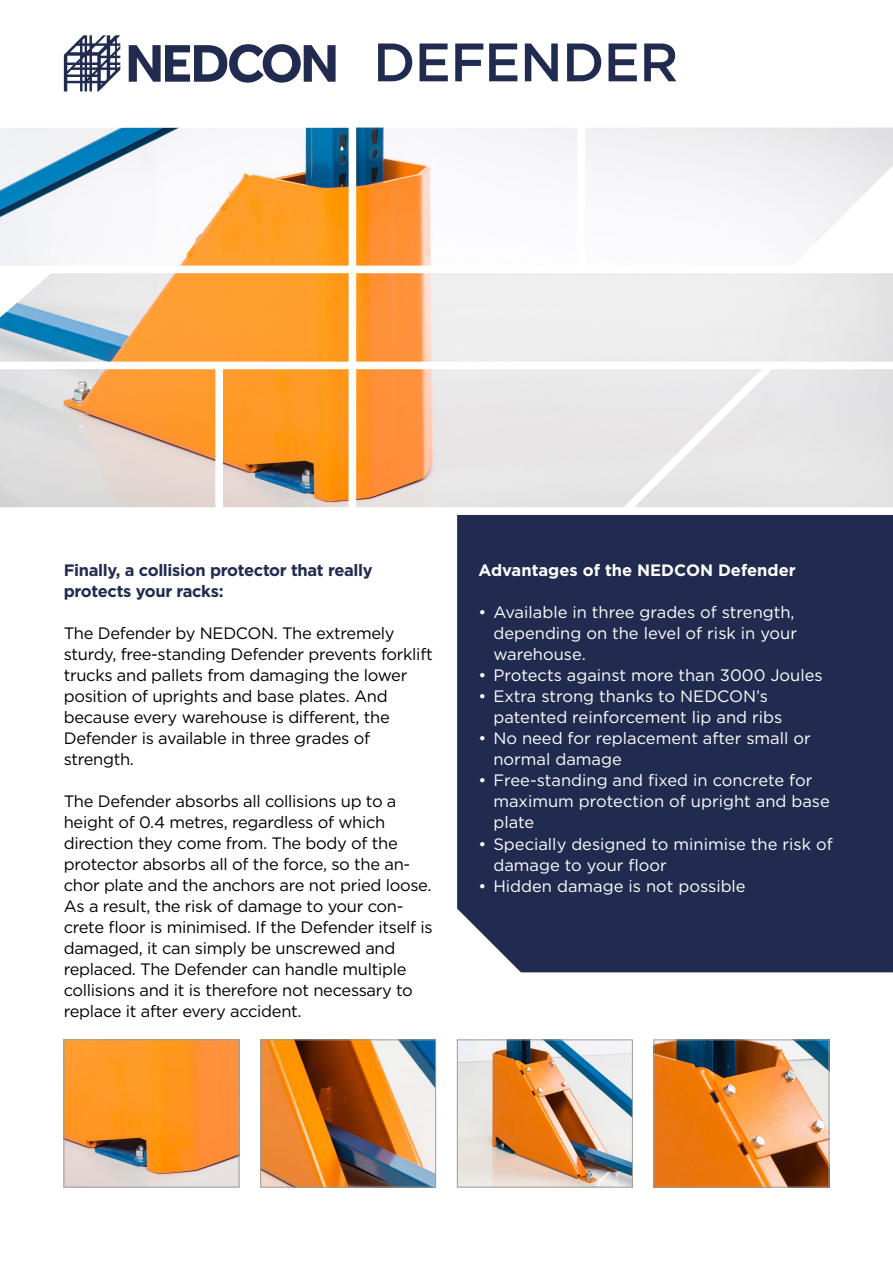
<style>
.page{position:relative;width:893px;height:1263px;background:#fff}
.page>*{position:absolute;margin:0;border:0;box-sizing:border-box;transform-origin:0 0}
.t1{font:500 54px "Gotham";letter-spacing:-.01em;color:#212b4f}
.t2{font:16.5px/21px "Gotham";letter-spacing:-.02em;color:#000}
.t3{font:16.5px/21px "Gotham";color:#fff}
.t4{font:700 16.5px/21px "Gotham";letter-spacing:-.02em;color:#212b4f}
.t5{font:700 16.5px "Gotham";color:#fff}
</style>
<div class="page">
<div style="left:457px;top:515px;width:436px;height:457px;background:#212b4f"></div>
<svg style="left:64px;top:35px;width:56px;height:56px"></svg>
<svg style="left:129px;top:44px;width:207px;height:39px"></svg>
<img style="left:0;top:128px;width:893px;height:379px">
<img style="left:656px;top:1042px;width:171px;height:143px">
<img style="left:459px;top:1042px;width:172px;height:143px">
<div style="left:457px;top:1040px;width:176px;height:147px;border:1px solid #9d9d9c"></div>
<img style="left:66px;top:1042px;width:171px;height:143px">
<div style="left:64px;top:1040px;width:175px;height:147px;border:1px solid #9d9d9c"></div>
<img style="left:262px;top:1042px;width:172px;height:143px">
<div style="left:260px;top:1040px;width:176px;height:147px;border:1px solid #9d9d9c"></div>
<h1 class="t1" style="left:373px;top:27px;width:307px">DEFENDER</h1>
<p class="t4" style="left:64px;top:560px;width:310px">Finally, a collision protector that really protects your racks:</p>
<p class="t2" style="left:64px;top:623px;width:370px">The Defender by NEDCON. The extremely sturdy, free-standing Defender prevents forklift trucks and pallets from damaging the lower position of uprights and base plates. And because every warehouse is different, the Defender is available in three grades of strength.</p>
<p class="t2" style="left:64px;top:791px;width:370px">The Defender absorbs all collisions up to a height of 0.4 metres, regardless of which direction they come from. The body of the protector absorbs all of the force, so the an&shy;chor plate and the anchors are not pried loose.<br>As a result, the risk of damage to your con&shy;crete floor is minimised. If the Defender itself is damaged, it can simply be unscrewed and replaced. The Defender can handle multiple collisions and it is therefore not necessary to replace it after every accident.</p>
<p class="t5" style="left:478px;top:560px;width:319px">Advantages of the NEDCON Defender</p>
<p class="t3" style="left:493px;top:602px;width:305px;text-indent:-15px">• Available in three grades of strength, depending on the level of risk in your warehouse.</p>
<p class="t3" style="left:478px;top:665px;width:346px">• Protects against more than 3000 Joules</p>
<p class="t3" style="left:493px;top:686px;width:290px;text-indent:-15px">• Extra strong thanks to NEDCON’s patented reinforcement lip and ribs</p>
<p class="t3" style="left:493px;top:728px;width:319px;text-indent:-15px">• No need for replacement after small or normal damage</p>
<p class="t3" style="left:493px;top:770px;width:338px;text-indent:-15px">• Free-standing and fixed in concrete for maximum protection of upright and base plate</p>
<p class="t3" style="left:493px;top:833px;width:341px;text-indent:-15px">• Specially designed to minimise the risk of damage to your floor</p>
<p class="t3" style="left:478px;top:875px;width:269px">• Hidden damage is not possible</p>
</div>
